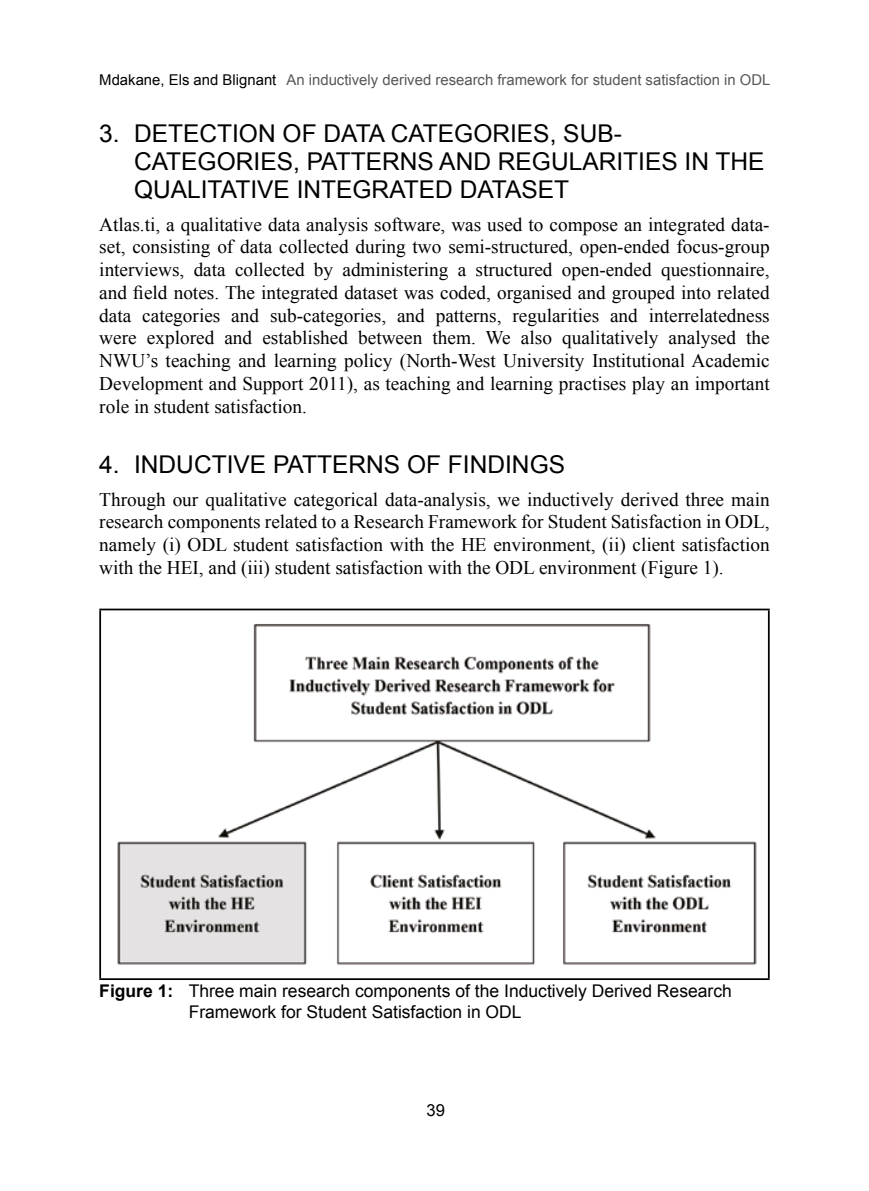
<style>
.page{position:relative;width:869px;height:1191px;background:#fff}
.page>*{position:absolute;margin:0;border:0;box-sizing:border-box;transform-origin:0 0}
.t1{font:24.5px/28px "Arial";color:#000}
.t2{font:19.25px/22.8px "Times New Roman";color:#000;text-align:justify}
.t3{font:17.5px/21px "Arial";color:#000}
.t4{font:16.62px "Arial";color:#000}
.t5{font:14.88px "Arial";color:#575756}
.s1{color:#000}
.s2{font-weight:700}
</style>
<div class="page">
<hr style="left:99px;top:608px;width:670px;height:2px;background:#000">
<hr style="left:99px;top:610px;width:2px;height:368px;background:#000">
<hr style="left:767px;top:610px;width:2px;height:368px;background:#000">
<hr style="left:99px;top:978px;width:670px;height:2px;background:#000">
<img style="left:117px;top:624px;width:640px;height:341px">
<p class="t5" style="left:99px;top:70px;width:672px"><span class="s1">Mdakane, Els and Blignant</span> An inductively derived research framework for student satisfaction in ODL</p>
<p class="t1" style="left:134px;top:119px;width:631px;text-indent:-35px">3. DETECTION OF DATA CATEGORIES, SUB-<br>CATEGORIES, PATTERNS AND REGULARITIES IN THE<br>QUALITATIVE INTEGRATED DATASET</p>
<p class="t2" style="left:99px;top:212px;width:671px">Atlas.ti, a qualitative data analysis software, was used to compose an integrated data&shy;set, consisting of data collected during two semi-structured, open-ended focus-group interviews, data collected by administering a structured open-ended questionnaire, and field notes. The integrated dataset was coded, organised and grouped into related data categories and sub-categories, and patterns, regularities and interrelatedness were explored and established between them. We also qualitatively analysed the NWU’s teaching and learning policy (North-West University Institutional Academic Development and Support 2011), as teaching and learning practises play an important role in student satisfaction.</p>
<p class="t1" style="left:99px;top:450px;width:467px">4. INDUCTIVE PATTERNS OF FINDINGS</p>
<p class="t2" style="left:99px;top:487px;width:671px">Through our qualitative categorical data-analysis, we inductively derived three main research components related to a Research Framework for Student Satisfaction in ODL, namely (i) ODL student satisfaction with the HE environment, (ii) client satisfaction with the HEI, and (iii) student satisfaction with the ODL environment (Figure 1).</p>
<p class="t3" style="left:188px;top:979px;width:544px;text-indent:-89px"><span class="s2">Figure 1:</span> Three main research components of the Inductively Derived Research<br>Framework for Student Satisfaction in ODL</p>
<p class="t4" style="left:426px;top:1098px;width:20px">39</p>
</div>
